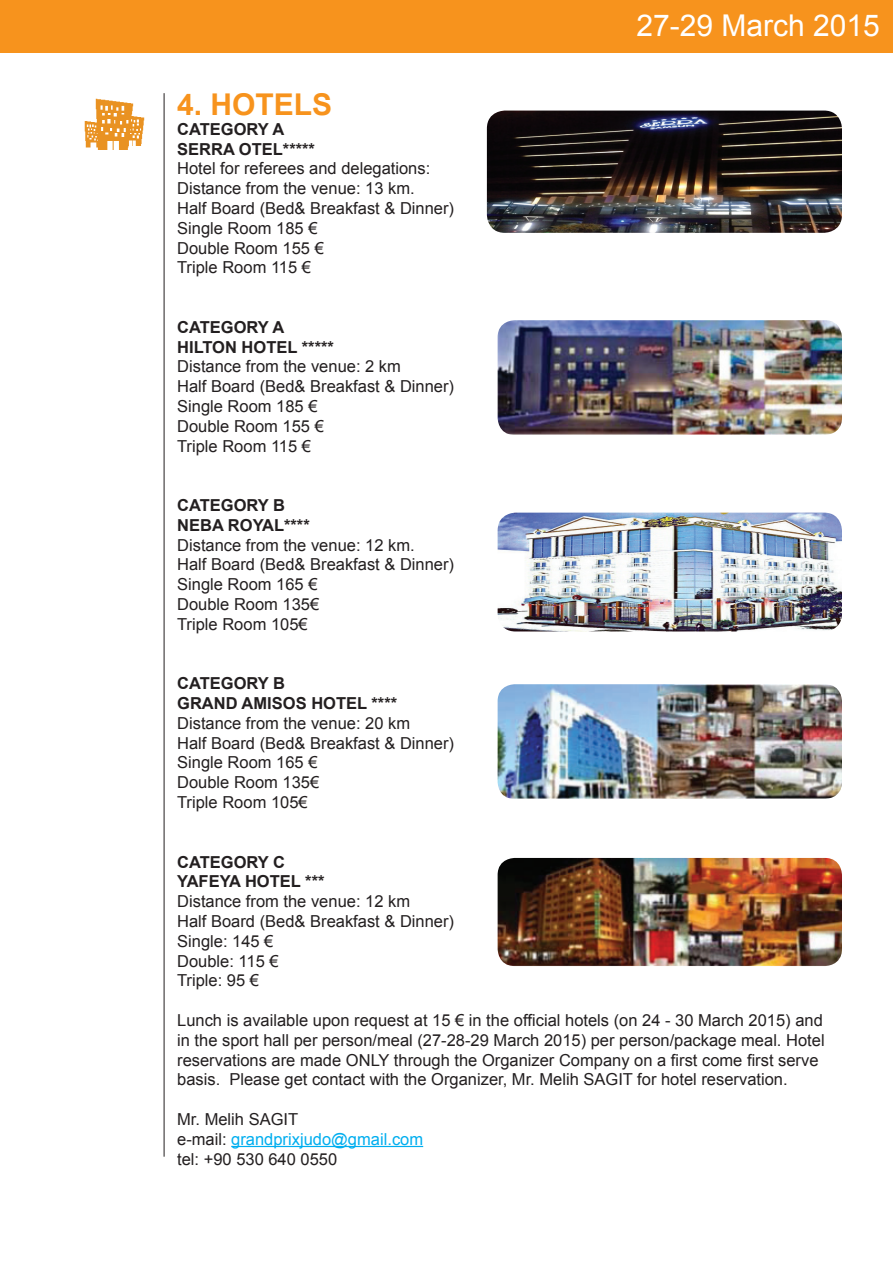
<style>
.page{position:relative;width:893px;height:1263px;background:#fff}
.page>*{position:absolute;margin:0;border:0;box-sizing:border-box;transform-origin:0 0}
.t1{font:30px "Arial";color:#fff}
.t2{font:700 30px "Arial";color:#f7931d}
.t3{font:16.5px/19.8px "Arial";color:#231f20}
.t4{font:700 16.5px/19.8px "Arial";color:#231f20}
.s1{color:#00aeef}
</style>
<div class="page">
<div style="left:0;top:0;width:893px;height:52px;background:#f7931d"></div>
<hr style="left:231px;top:1146px;width:192px;height:1px;background:#00aeef">
<img style="left:84px;top:98px;width:61px;height:52px">
<hr style="left:164px;top:93px;width:1px;height:1064px;background:#231f20">
<img style="left:498px;top:320px;width:344px;height:115px">
<img style="left:498px;top:684px;width:344px;height:115px">
<img style="left:498px;top:858px;width:344px;height:108px">
<img style="left:498px;top:513px;width:344px;height:118px">
<img style="left:487px;top:111px;width:355px;height:122px">
<h1 class="t2" style="left:177px;top:85px;width:157px">4. HOTELS</h1>
<p class="t4" style="left:177px;top:120px;width:139px">CATEGORY A<br>SERRA OTEL*****</p>
<p class="t3" style="left:177px;top:159px;width:278px">Hotel for referees and delegations:<br>Distance from the venue: 13 km.<br>Half Board (Bed&amp; Breakfast &amp; Dinner)<br>Single Room 185 €<br>Double Room 155 €<br>Triple Room 115 €</p>
<p class="t4" style="left:177px;top:318px;width:158px">CATEGORY A<br>HILTON HOTEL *****</p>
<p class="t3" style="left:177px;top:357px;width:278px">Distance from the venue: 2 km<br>Half Board (Bed&amp; Breakfast &amp; Dinner)<br>Single Room 185 €<br>Double Room 155 €<br>Triple Room 115 €</p>
<p class="t4" style="left:177px;top:496px;width:134px">CATEGORY B<br>NEBA ROYAL****</p>
<p class="t3" style="left:177px;top:535px;width:278px">Distance from the venue: 12 km.<br>Half Board (Bed&amp; Breakfast &amp; Dinner)<br>Single Room 165 €<br>Double Room 135€<br>Triple Room 105€</p>
<p class="t4" style="left:177px;top:674px;width:222px">CATEGORY B<br>GRAND AMISOS HOTEL ****</p>
<p class="t3" style="left:177px;top:713px;width:278px">Distance from the venue: 20 km<br>Half Board (Bed&amp; Breakfast &amp; Dinner)<br>Single Room 165 €<br>Double Room 135€<br>Triple Room 105€</p>
<h1 class="t1" style="left:636px;top:6px;width:245px">27-29 March 2015</h1>
<p class="t4" style="left:177px;top:852px;width:149px">CATEGORY C<br>YAFEYA HOTEL ***</p>
<p class="t3" style="left:177px;top:891px;width:278px">Distance from the venue: 12 km<br>Half Board (Bed&amp; Breakfast &amp; Dinner)<br>Single: 145 €<br>Double: 115 €<br>Triple: 95 €</p>
<p class="t3" style="left:177px;top:1010px;width:649px">Lunch is available upon request at 15 € in the official hotels (on 24 - 30 March 2015) and in the sport hall per person/meal (27-28-29 March 2015) per person/package meal. Hotel reservations are made ONLY through the Organizer Company on a first come first serve basis. Please get contact with the Organizer, Mr. Melih SAGIT for hotel reservation.</p>
<p class="t3" style="left:177px;top:1109px;width:247px">Mr. Melih SAGIT<br>e-mail: <span class="s1">grandprixjudo@gmail.com </span>tel: +90 530 640 0550</p>
</div>
